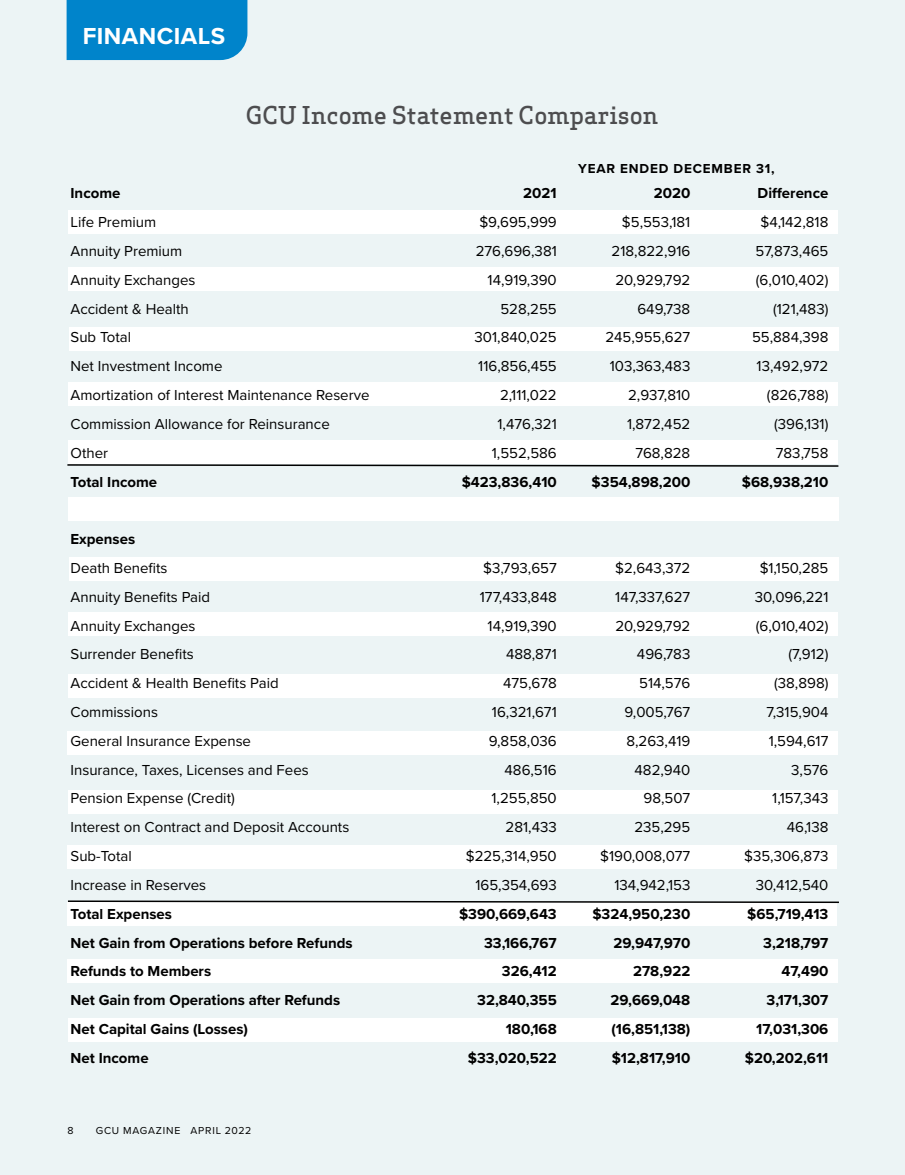
<style>
.page{position:relative;width:905px;height:1175px;background:#fff}
.page>*{position:absolute;margin:0;border:0;box-sizing:border-box;transform-origin:0 0}
.t1{font:500 24px "Apex Serif";color:#4d4d4f}
.t2{font:700 24px "Proxima Nova";letter-spacing:.02em;color:#fff}
.t3{font:15px "Proxima Nova";color:#000}
.t4{font:700 15px "Proxima Nova";color:#000}
.t5{font:700 13.5px "Proxima Nova";letter-spacing:.06em;color:#000}
.t6{font:10.5px "Proxima Nova";letter-spacing:.075em;color:#000}
</style>
<div class="page">
<hr style="left:902px;top:0;width:2px;height:1174px;background:#ecf4f5">
<div style="left:0;top:0;width:903px;height:1174px;background:#ecf4f5"></div>
<div style="left:67px;top:0;width:180px;height:60px;background:#0084cb"></div>
<svg style="left:67px;top:463px;width:772px;height:4px"></svg>
<div style="left:69px;top:210px;width:768px;height:24px;background:#fff"></div>
<div style="left:68px;top:267px;width:770px;height:24px;background:#fff"></div>
<div style="left:69px;top:327px;width:769px;height:23px;background:#fff"></div>
<div style="left:68px;top:382px;width:769px;height:24px;background:#fff"></div>
<div style="left:69px;top:440px;width:768px;height:24px;background:#fff"></div>
<div style="left:68px;top:497px;width:770px;height:24px;background:#fff"></div>
<div style="left:69px;top:557px;width:769px;height:23px;background:#fff"></div>
<div style="left:68px;top:612px;width:769px;height:23px;background:#fff"></div>
<div style="left:68px;top:674px;width:769px;height:23px;background:#fff"></div>
<div style="left:67px;top:731px;width:770px;height:23px;background:#fff"></div>
<div style="left:68px;top:790px;width:769px;height:24px;background:#fff"></div>
<div style="left:67px;top:845px;width:769px;height:24px;background:#fff"></div>
<div style="left:68px;top:901px;width:769px;height:24px;background:#fff"></div>
<div style="left:67px;top:959px;width:770px;height:23px;background:#fff"></div>
<div style="left:68px;top:1018px;width:769px;height:24px;background:#fff"></div>
<svg style="left:67px;top:900px;width:772px;height:3px"></svg>
<h1 class="t2" style="left:83px;top:18px;width:144px">FINANCIALS</h1>
<h1 class="t1" style="left:246px;top:100px;width:414px">GCU Income Statement Comparison</h1>
<p class="t5" style="left:578px;top:159px;width:198px">YEAR ENDED DECEMBER 31,</p>
<p class="t4" style="left:70px;top:182px;width:51px">Income</p>
<p class="t4" style="left:523px;top:182px;width:35px">2021</p>
<p class="t4" style="left:653px;top:182px;width:38px">2020</p>
<p class="t4" style="left:757px;top:182px;width:72px">Difference</p>
<p class="t3" style="left:70px;top:211px;width:87px">Life Premium</p>
<p class="t3" style="left:479px;top:211px;width:79px">$9,695,999</p>
<p class="t3" style="left:622px;top:211px;width:70px">$5,553,181</p>
<p class="t3" style="left:760px;top:211px;width:69px">$4,142,818</p>
<p class="t3" style="left:70px;top:240px;width:113px">Annuity Premium</p>
<p class="t3" style="left:475px;top:240px;width:83px">276,696,381</p>
<p class="t3" style="left:611px;top:240px;width:80px">218,822,916</p>
<p class="t3" style="left:755px;top:240px;width:74px">57,873,465</p>
<p class="t3" style="left:70px;top:269px;width:126px">Annuity Exchanges</p>
<p class="t3" style="left:487px;top:269px;width:71px">14,919,390</p>
<p class="t3" style="left:615px;top:269px;width:76px">20,929,792</p>
<p class="t3" style="left:755px;top:269px;width:74px">(6,010,402)</p>
<p class="t3" style="left:71px;top:297px;width:120px">Accident &amp; Health</p>
<p class="t3" style="left:500px;top:297px;width:58px">528,255</p>
<p class="t3" style="left:637px;top:297px;width:54px">649,738</p>
<p class="t3" style="left:773px;top:297px;width:57px">(121,483)</p>
<p class="t3" style="left:71px;top:326px;width:62px">Sub Total</p>
<p class="t3" style="left:474px;top:326px;width:84px">301,840,025</p>
<p class="t3" style="left:605px;top:326px;width:86px">245,955,627</p>
<p class="t3" style="left:752px;top:326px;width:78px">55,884,398</p>
<p class="t3" style="left:71px;top:355px;width:153px">Net Investment Income</p>
<p class="t3" style="left:478px;top:355px;width:80px">116,856,455</p>
<p class="t3" style="left:609px;top:355px;width:82px">103,363,483</p>
<p class="t3" style="left:756px;top:355px;width:73px">13,492,972</p>
<p class="t3" style="left:71px;top:384px;width:300px">Amortization of Interest Maintenance Reserve</p>
<p class="t3" style="left:500px;top:384px;width:58px">2,111,022</p>
<p class="t3" style="left:628px;top:384px;width:64px">2,937,810</p>
<p class="t3" style="left:767px;top:384px;width:63px">(826,788)</p>
<p class="t3" style="left:71px;top:413px;width:261px">Commission Allowance for Reinsurance</p>
<p class="t3" style="left:497px;top:413px;width:61px">1,476,321</p>
<p class="t3" style="left:627px;top:413px;width:65px">1,872,452</p>
<p class="t3" style="left:774px;top:413px;width:56px">(396,131)</p>
<p class="t3" style="left:71px;top:441px;width:39px">Other</p>
<p class="t3" style="left:492px;top:441px;width:66px">1,552,586</p>
<p class="t3" style="left:635px;top:441px;width:57px">768,828</p>
<p class="t3" style="left:775px;top:441px;width:54px">783,758</p>
<p class="t4" style="left:70px;top:470px;width:88px">Total Income</p>
<p class="t4" style="left:461px;top:470px;width:97px">$423,836,410</p>
<p class="t4" style="left:591px;top:470px;width:100px">$354,898,200</p>
<p class="t4" style="left:741px;top:470px;width:88px">$68,938,210</p>
<p class="t4" style="left:70px;top:528px;width:66px">Expenses</p>
<p class="t3" style="left:70px;top:557px;width:99px">Death Benefits</p>
<p class="t3" style="left:483px;top:557px;width:75px">$3,793,657</p>
<p class="t3" style="left:615px;top:557px;width:77px">$2,643,372</p>
<p class="t3" style="left:759px;top:557px;width:70px">$1,150,285</p>
<p class="t3" style="left:70px;top:585px;width:141px">Annuity Benefits Paid</p>
<p class="t3" style="left:480px;top:585px;width:78px">177,433,848</p>
<p class="t3" style="left:615px;top:585px;width:77px">147,337,627</p>
<p class="t3" style="left:754px;top:585px;width:75px">30,096,221</p>
<p class="t3" style="left:70px;top:614px;width:126px">Annuity Exchanges</p>
<p class="t3" style="left:487px;top:614px;width:71px">14,919,390</p>
<p class="t3" style="left:615px;top:614px;width:76px">20,929,792</p>
<p class="t3" style="left:755px;top:614px;width:74px">(6,010,402)</p>
<p class="t3" style="left:71px;top:643px;width:125px">Surrender Benefits</p>
<p class="t3" style="left:506px;top:643px;width:52px">488,871</p>
<p class="t3" style="left:637px;top:643px;width:55px">496,783</p>
<p class="t3" style="left:788px;top:643px;width:41px">(7,912)</p>
<p class="t3" style="left:71px;top:672px;width:210px">Accident &amp; Health Benefits Paid</p>
<p class="t3" style="left:503px;top:672px;width:55px">475,678</p>
<p class="t3" style="left:639px;top:672px;width:53px">514,576</p>
<p class="t3" style="left:774px;top:672px;width:56px">(38,898)</p>
<p class="t3" style="left:71px;top:701px;width:89px">Commissions</p>
<p class="t3" style="left:492px;top:701px;width:66px">16,321,671</p>
<p class="t3" style="left:624px;top:701px;width:67px">9,005,767</p>
<p class="t3" style="left:766px;top:701px;width:63px">7,315,904</p>
<p class="t3" style="left:71px;top:729px;width:182px">General Insurance Expense</p>
<p class="t3" style="left:489px;top:729px;width:69px">9,858,036</p>
<p class="t3" style="left:626px;top:729px;width:65px">8,263,419</p>
<p class="t3" style="left:768px;top:729px;width:61px">1,594,617</p>
<p class="t3" style="left:71px;top:758px;width:240px">Insurance, Taxes, Licenses and Fees</p>
<p class="t3" style="left:504px;top:758px;width:54px">486,516</p>
<p class="t3" style="left:634px;top:758px;width:57px">482,940</p>
<p class="t3" style="left:791px;top:758px;width:39px">3,576</p>
<p class="t3" style="left:71px;top:787px;width:166px">Pension Expense (Credit)</p>
<p class="t3" style="left:491px;top:787px;width:67px">1,255,850</p>
<p class="t3" style="left:643px;top:787px;width:48px">98,507</p>
<p class="t3" style="left:772px;top:787px;width:58px">1,157,343</p>
<p class="t3" style="left:71px;top:816px;width:280px">Interest on Contract and Deposit Accounts</p>
<p class="t3" style="left:505px;top:816px;width:53px">281,433</p>
<p class="t3" style="left:634px;top:816px;width:58px">235,295</p>
<p class="t3" style="left:786px;top:816px;width:43px">46,138</p>
<p class="t3" style="left:71px;top:845px;width:63px">Sub-Total</p>
<p class="t3" style="left:466px;top:845px;width:92px">$225,314,950</p>
<p class="t3" style="left:600px;top:845px;width:92px">$190,008,077</p>
<p class="t3" style="left:744px;top:845px;width:86px">$35,306,873</p>
<p class="t3" style="left:71px;top:873px;width:137px">Increase in Reserves</p>
<p class="t3" style="left:475px;top:873px;width:83px">165,354,693</p>
<p class="t3" style="left:614px;top:873px;width:77px">134,942,153</p>
<p class="t3" style="left:755px;top:873px;width:74px">30,412,540</p>
<p class="t4" style="left:71px;top:902px;width:103px">Total Expenses</p>
<p class="t4" style="left:459px;top:902px;width:99px">$390,669,643</p>
<p class="t4" style="left:592px;top:902px;width:99px">$324,950,230</p>
<p class="t4" style="left:747px;top:902px;width:83px">$65,719,413</p>
<p class="t4" style="left:71px;top:931px;width:284px">Net Gain from Operations before Refunds</p>
<p class="t4" style="left:484px;top:931px;width:74px">33,166,767</p>
<p class="t4" style="left:613px;top:931px;width:78px">29,947,970</p>
<p class="t4" style="left:763px;top:931px;width:67px">3,218,797</p>
<p class="t4" style="left:71px;top:960px;width:142px">Refunds to Members</p>
<p class="t4" style="left:502px;top:960px;width:56px">326,412</p>
<p class="t4" style="left:633px;top:960px;width:59px">278,922</p>
<p class="t4" style="left:781px;top:960px;width:48px">47,490</p>
<p class="t4" style="left:71px;top:989px;width:271px">Net Gain from Operations after Refunds</p>
<p class="t4" style="left:477px;top:989px;width:81px">32,840,355</p>
<p class="t4" style="left:610px;top:989px;width:81px">29,669,048</p>
<p class="t4" style="left:766px;top:989px;width:63px">3,171,307</p>
<p class="t4" style="left:71px;top:1017px;width:179px">Net Capital Gains (Losses)</p>
<p class="t4" style="left:506px;top:1017px;width:52px">180,168</p>
<p class="t4" style="left:611px;top:1017px;width:80px">(16,851,138)</p>
<p class="t4" style="left:756px;top:1017px;width:74px">17,031,306</p>
<p class="t4" style="left:71px;top:1046px;width:80px">Net Income</p>
<p class="t4" style="left:468px;top:1046px;width:90px">$33,020,522</p>
<p class="t4" style="left:611px;top:1046px;width:80px">$12,817,910</p>
<p class="t4" style="left:744px;top:1046px;width:85px">$20,202,611</p>
<p class="t6" style="left:68px;top:1123px;width:8px">8</p>
<p class="t6" style="left:96px;top:1123px;width:157px">GCU MAGAZINE APRIL 2022</p>
</div>
